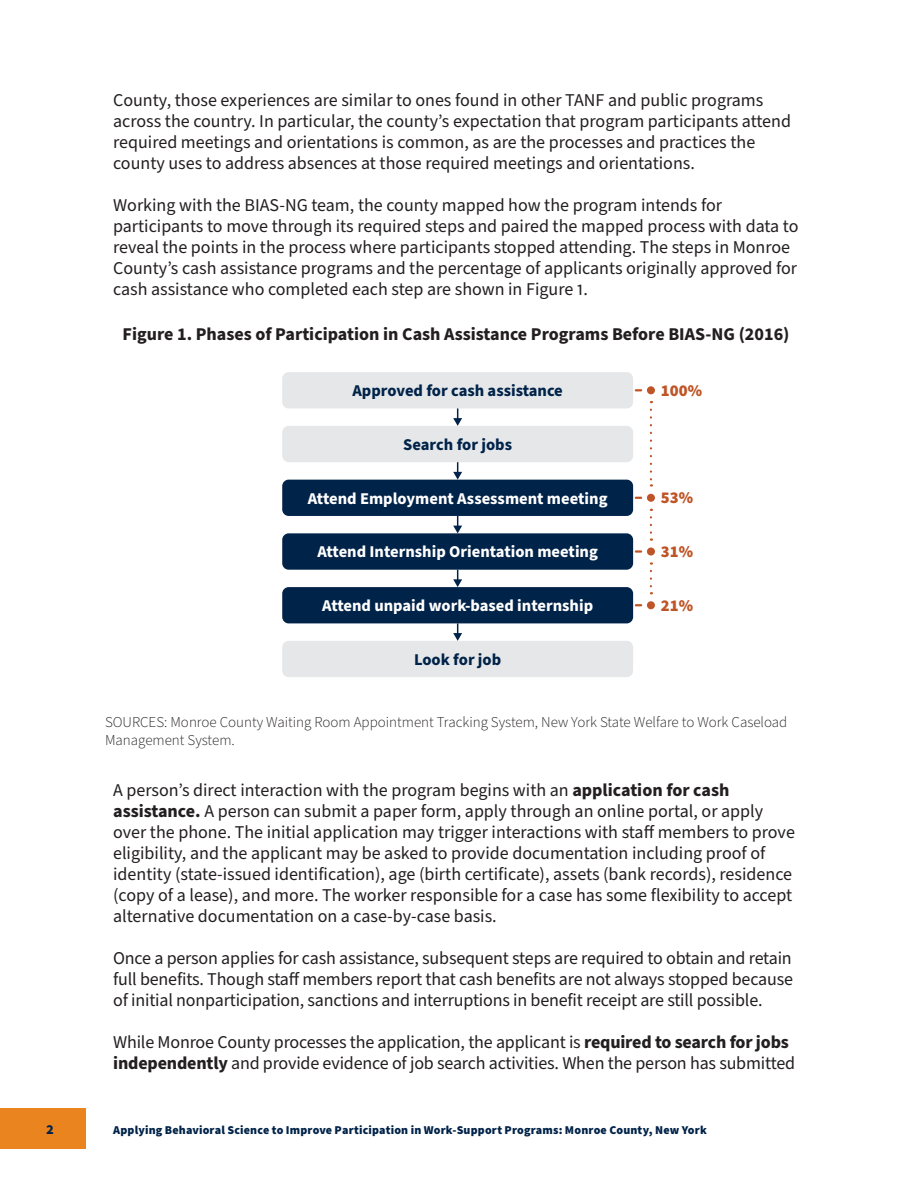
<style>
.page{position:relative;width:918px;height:1188px;background:#fff}
.page>*{position:absolute;margin:0;border:0;box-sizing:border-box;transform-origin:0 0}
.Body_Text{font:18px/21px "Source Sans Pro";color:#231f20}
.t1{font:700 18px "Source Sans Pro";color:#231f20}
.t2{font:700 16.5px "Source Sans Pro";color:#fff}
.t3{font:700 16.5px "Source Sans Pro";color:#002349}
.t4{font:900 16.5px "Source Sans Pro";color:#bf5427}
.t5{font:300 15px/18px "Source Sans Pro";color:#231f20}
.t6{font:700 15px "Source Sans Pro";color:#002349}
.t7{font:900 12px "Source Sans Pro";letter-spacing:.015em;color:#002349}
.s1{font-weight:700}
</style>
<div class="page">
<div style="left:0;top:1108px;width:86px;height:41px;background:#ea841f"></div>
<div style="left:282px;top:372px;width:351px;height:36px;background:#e6e7e9;border-radius:6px"></div>
<div style="left:282px;top:426px;width:351px;height:36px;background:#e6e7e9;border-radius:6px"></div>
<div style="left:282px;top:641px;width:351px;height:36px;background:#e6e7e9;border-radius:6px"></div>
<div style="left:282px;top:480px;width:351px;height:36px;background:#002349;border-radius:6px"></div>
<div style="left:282px;top:533px;width:351px;height:37px;background:#002349;border-radius:6px"></div>
<div style="left:282px;top:587px;width:351px;height:36px;background:#002349;border-radius:6px"></div>
<svg style="left:453px;top:408px;width:9px;height:18px"></svg>
<svg style="left:453px;top:462px;width:9px;height:18px"></svg>
<svg style="left:453px;top:516px;width:9px;height:17px"></svg>
<svg style="left:453px;top:570px;width:9px;height:17px"></svg>
<svg style="left:453px;top:623px;width:9px;height:18px"></svg>
<div style="left:647px;top:386px;width:8px;height:8px;background:#bf5427;border-radius:50%"></div>
<div style="left:647px;top:494px;width:8px;height:8px;background:#bf5427;border-radius:50%"></div>
<div style="left:647px;top:548px;width:8px;height:8px;background:#bf5427;border-radius:50%"></div>
<div style="left:647px;top:601px;width:8px;height:8px;background:#bf5427;border-radius:50%"></div>
<svg style="left:650px;top:410px;width:2px;height:77px"></svg>
<svg style="left:650px;top:517px;width:2px;height:24px"></svg>
<svg style="left:636px;top:550px;width:5px;height:3px"></svg>
<svg style="left:650px;top:571px;width:2px;height:23px"></svg>
<p class="Body_Text" style="left:113px;top:90px;width:679px">County, those experiences are similar to ones found in other TANF and public programs across the country. In particular, the county’s expectation that program participants attend required meetings and orientations is common, as are the processes and practices the county uses to address absences at those required meetings and orientations.</p>
<p class="Body_Text" style="left:113px;top:195px;width:687px">Working with the BIAS-NG team, the county mapped how the program intends for participants to move through its required steps and paired the mapped process with data to reveal the points in the process where participants stopped attending. The steps in Monroe County’s cash assistance programs and the percentage of applicants originally approved for cash assistance who completed each step are shown in Figure 1.</p>
<p class="t1" style="left:123px;top:322px;width:669px">Figure 1. Phases of Participation in Cash Assistance Programs Before BIAS-NG (2016)</p>
<p class="t3" style="left:352px;top:379px;width:212px">Approved for cash assistance</p>
<p class="t4" style="left:661px;top:379px;width:43px">100%</p>
<p class="t3" style="left:403px;top:433px;width:110px">Search for jobs</p>
<p class="t2" style="left:308px;top:487px;width:301px">Attend Employment Assessment meeting</p>
<p class="t2" style="left:317px;top:541px;width:282px">Attend Internship Orientation meeting</p>
<p class="t2" style="left:322px;top:594px;width:273px">Attend unpaid work-based internship</p>
<p class="t3" style="left:414px;top:648px;width:89px">Look for job</p>
<p class="t4" style="left:661px;top:487px;width:34px">53%</p>
<p class="t4" style="left:661px;top:540px;width:34px">31%</p>
<p class="t4" style="left:661px;top:594px;width:34px">21%</p>
<p class="t5" style="left:105px;top:713px;width:684px">SOURCES: Monroe County Waiting Room Appointment Tracking System, New York State Welfare to Work Caseload<br>Management System.</p>
<p class="Body_Text" style="left:113px;top:780px;width:683px">A person’s direct interaction with the program begins with an <span class="s1">application for cash assistance.</span> A person can submit a paper form, apply through an online portal, or apply over the phone. The initial application may trigger interactions with staff members to prove eligibility, and the applicant may be asked to provide documentation including proof of identity (state-issued identification), age (birth certificate), assets (bank records), residence (copy of a lease), and more. The worker responsible for a case has some flexibility to accept alternative documentation on a case-by-case basis.</p>
<p class="Body_Text" style="left:113px;top:948px;width:681px;text-align:justify">Once a person applies for cash assistance, subsequent steps are required to obtain and retain full benefits. Though staff members report that cash benefits are not always stopped because of initial nonparticipation, sanctions and interruptions in benefit receipt are still possible.</p>
<p class="Body_Text" style="left:113px;top:1032px;width:683px">While Monroe County processes the application, the applicant is <span class="s1">required to search for jobs independently</span> and provide evidence of job search activities. When the person has submitted</p>
<p class="t6" style="left:46px;top:1119px;width:9px">2</p>
<p class="t7" style="left:113px;top:1122px;width:595px">Applying Behavioral Science to Improve Participation in Work-Support Programs: Monroe County, New York</p>
</div>
